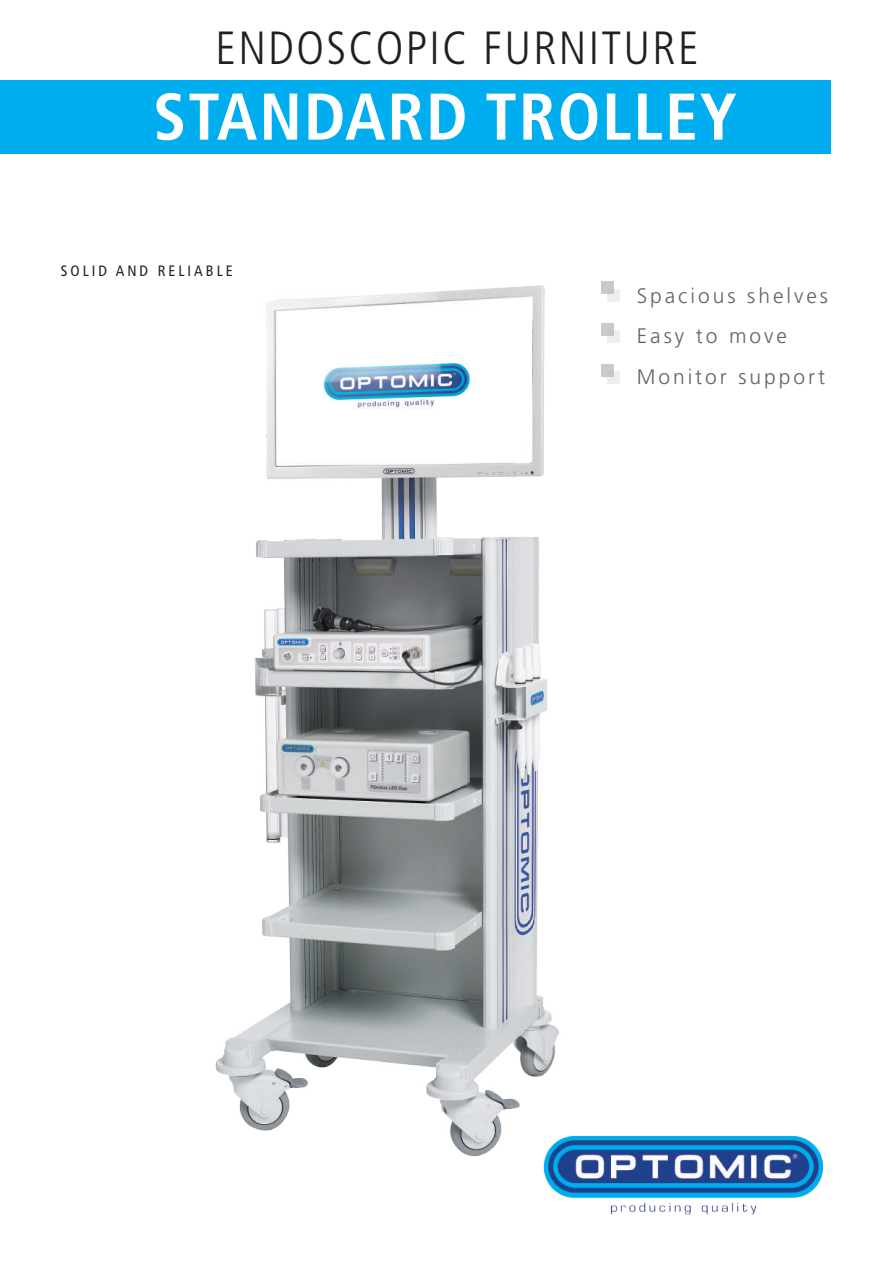
<style>
.page{position:relative;width:893px;height:1263px;background:#fff}
.page>*{position:absolute;margin:0;border:0;box-sizing:border-box;transform-origin:0 0}
.t1{font:700 condensed 66px "Frutiger LT Std";letter-spacing:.03em;color:#fff}
.t2{font:300 condensed 46.5px "Frutiger LT Std";letter-spacing:.05em;color:#231f20}
.t3{font:300 21px/40.5px "Frutiger LT Std";letter-spacing:.14em;color:#636366}
.t4{font:condensed 15px "Frutiger LT Std";letter-spacing:.2em;color:#231f20}
</style>
<div class="page">
<div style="left:602px;top:282px;width:12px;height:12px;background:#c9cacc"></div>
<svg style="left:607px;top:289px;width:12px;height:13px"></svg>
<div style="left:602px;top:323px;width:12px;height:12px;background:#c9cacc"></div>
<svg style="left:607px;top:330px;width:12px;height:13px"></svg>
<div style="left:602px;top:364px;width:12px;height:12px;background:#c9cacc"></div>
<svg style="left:607px;top:371px;width:12px;height:13px"></svg>
<img style="left:543px;top:1135px;width:281px;height:80px">
<div style="left:0;top:81px;width:830px;height:73px;background:#00aeef"></div>
<img style="left:215px;top:285px;width:365px;height:879px">
<h2 class="t2" style="left:215px;top:21px;width:485px">ENDOSCOPIC FURNITURE</h2>
<h1 class="t1" style="left:153px;top:78px;width:585px">STANDARD TROLLEY</h1>
<p class="t4" style="left:61px;top:262px;width:173px">SOLID AND RELIABLE</p>
<p class="t3" style="left:637px;top:276px;width:193px">Spacious shelves<br>Easy to move<br>Monitor support</p>
</div>
